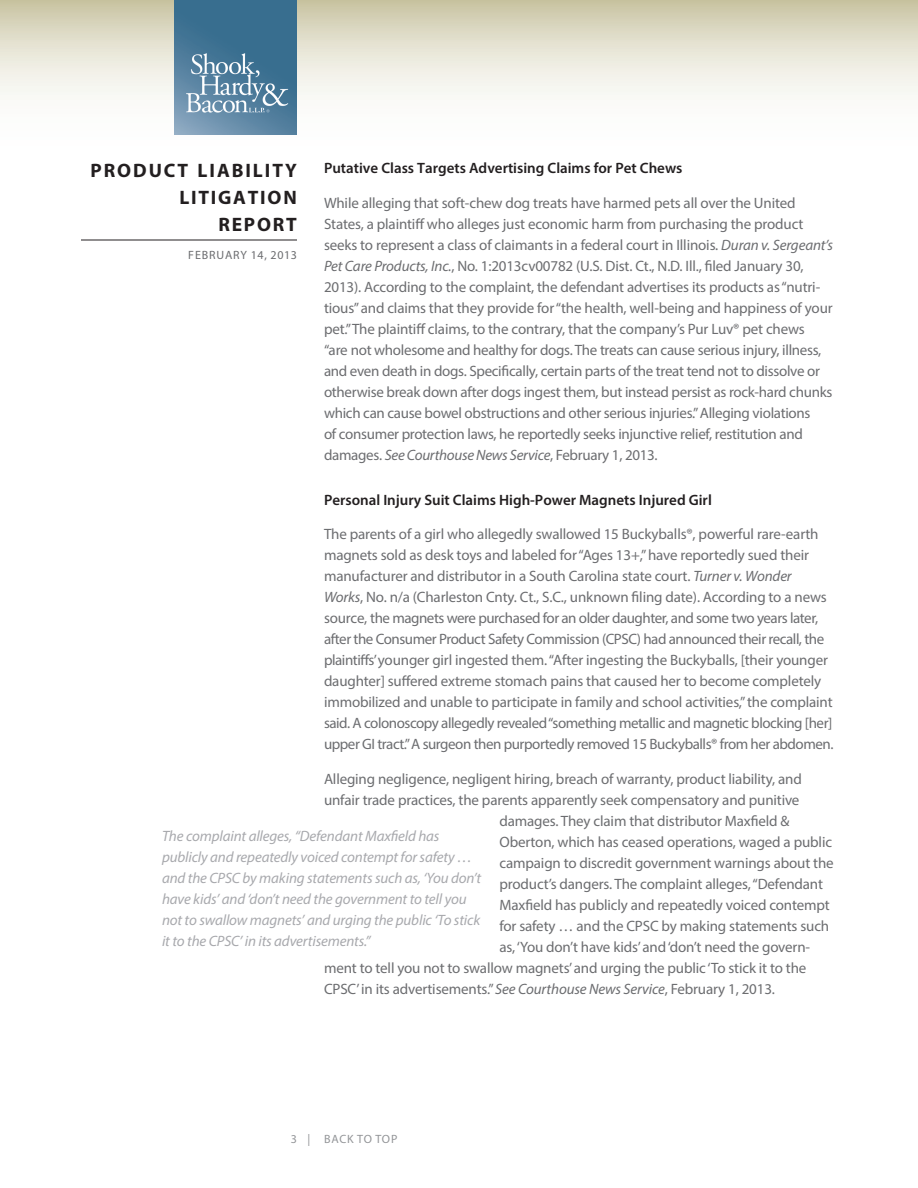
<style>
.page{position:relative;width:918px;height:1188px;background:#fff}
.page>*{position:absolute;margin:0;border:0;box-sizing:border-box;transform-origin:0 0}
.t1{font:700 19.5px/27px "Myriad Pro";letter-spacing:.095em;color:#231f20;text-align:right}
.Body{font:15px/21px "Myriad Pro";letter-spacing:-.01em;color:#6c6d70}
.PullQuote{font:italic 15px/21px "Myriad Pro";letter-spacing:-.01em;color:#a8a9ad}
.TOCsubhead{font:600 15px "Myriad Pro";color:#231f20}
.t2{font:12px "Myriad Pro";letter-spacing:.07em;color:#6c6d70}
.t3{font:12px "Myriad Pro";letter-spacing:.06em;color:#939598}
.s1{font-style:italic}
</style>
<div class="page">
<svg style="left:0;top:0;width:918px;height:135px"></svg>
<hr style="left:81px;top:240px;width:216px;height:1px;background:#231f20">
<img style="left:175px;top:0;width:122px;height:135px">
<p class="TOCsubhead" style="left:324px;top:159px;width:360px">Putative Class Targets Advertising Claims for Pet Chews</p>
<p class="Body" style="left:324px;top:192px;width:511px">While alleging that soft-chew dog treats have harmed pets all over the United States, a plaintiff who alleges just economic harm from purchasing the product seeks to represent a class of claimants in a federal court in Illinois. <span class="s1">Duran v. Sergeant’s Pet Care Products, Inc.</span>, No. 1:2013cv00782 (U.S. Dist. Ct., N.D. Ill., filed January 30, 2013). According to the complaint, the defendant advertises its products as “nutri&shy;tious” and claims that they provide for “the health, well-being and happiness of your pet.” The plaintiff claims, to the contrary, that the company’s Pur Luv® pet chews<br>“are not wholesome and healthy for dogs. The treats can cause serious injury, illness, and even death in dogs. Specifically, certain parts of the treat tend not to dissolve or otherwise break down after dogs ingest them, but instead persist as rock-hard chunks which can cause bowel obstructions and other serious injuries.” Alleging violations<br>of consumer protection laws, he reportedly seeks injunctive relief, restitution and damages. <span class="s1">See Courthouse News Service</span>, February 1, 2013.</p>
<p class="TOCsubhead" style="left:324px;top:490px;width:389px">Personal Injury Suit Claims High-Power Magnets Injured Girl</p>
<p class="Body" style="left:324px;top:523px;width:511px">The parents of a girl who allegedly swallowed 15 Buckyballs®, powerful rare-earth magnets sold as desk toys and labeled for “Ages 13+,” have reportedly sued their manufacturer and distributor in a South Carolina state court. <span class="s1">Turner v. Wonder Works</span>, No. n/a (Charleston Cnty. Ct., S.C., unknown filing date). According to a news source, the magnets were purchased for an older daughter, and some two years later, after the Consumer Product Safety Commission (CPSC) had announced their recall, the plaintiffs’ younger girl ingested them. “After ingesting the Buckyballs, [their younger daughter] suffered extreme stomach pains that caused her to become completely immobilized and unable to participate in family and school activities,” the complaint said. A colonoscopy allegedly revealed “something metallic and magnetic blocking [her] upper GI tract.” A surgeon then purportedly removed 15 Buckyballs® from her abdomen.</p>
<p class="Body" style="left:324px;top:768px;width:479px">Alleging negligence, negligent hiring, breach of warranty, product liability, and</p>
<p class="Body" style="left:324px;top:789px;width:477px">unfair trade practices, the parents apparently seek compensatory and punitive</p>
<p class="Body" style="left:500px;top:810px;width:292px">damages. They claim that distributor Maxfield &amp;</p>
<p class="Body" style="left:500px;top:831px;width:334px">Oberton, which has ceased operations, waged a public</p>
<p class="Body" style="left:500px;top:852px;width:336px">campaign to discredit government warnings about the</p>
<p class="Body" style="left:500px;top:873px;width:325px">product’s dangers. The complaint alleges, “Defendant</p>
<p class="Body" style="left:500px;top:894px;width:332px">Maxfield has publicly and repeatedly voiced contempt</p>
<p class="Body" style="left:500px;top:915px;width:331px">for safety … and the CPSC by making statements such</p>
<p class="Body" style="left:500px;top:936px;width:312px">as, ‘You don’t have kids’ and ‘don’t need the govern-</p>
<p class="Body" style="left:324px;top:957px;width:484px">ment to tell you not to swallow magnets’ and urging the public ‘To stick it to the</p>
<p class="Body" style="left:324px;top:978px;width:453px">CPSC’ in its advertisements.” <span class="s1">See Courthouse News Service</span>, February 1, 2013.</p>
<h1 class="t1" style="left:90px;top:156px;width:208px">PRODUCT LIABILITY<br>LITIGATION<br>REPORT</h1>
<p class="t2" style="left:188px;top:248px;width:110px">FEBRUARY 14, 2013</p>
<p class="PullQuote" style="left:162px;top:825px;width:321px">The complaint alleges, “Defendant Maxfield has publicly and repeatedly voiced contempt for safety … and the CPSC by making statements such as, ‘You don’t have kids’ and ‘don’t need the government to tell you not to swallow magnets’ and urging the public ‘To stick it to the CPSC’ in its advertisements.”</p>
<p class="t3" style="left:291px;top:1132px;width:108px">3 | BACK TO TOP</p>
</div>
